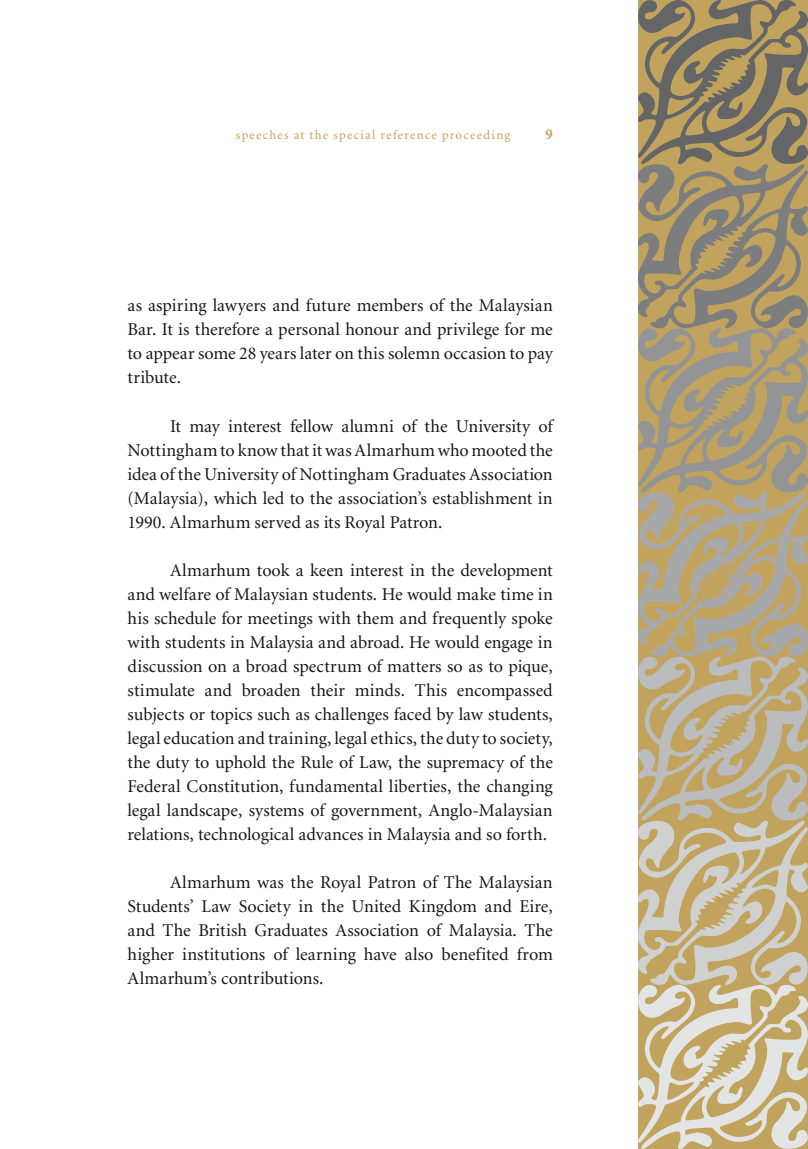
<style>
.page{position:relative;width:808px;height:1149px;background:#fff}
.page>*{position:absolute;margin:0;border:0;box-sizing:border-box;transform-origin:0 0}
.Main_Body_Text{font:18px/24px "Minion";color:#171518;text-align:justify}
.t1{font:700 15px "Minion";color:#c1a35d}
.t2{font:12.75px "Minion";letter-spacing:.1em;color:#c1a35d}
</style>
<div class="page">
<svg style="left:638px;top:0;width:170px;height:1148px;background:#b3a480"></svg>
<p class="t2" style="left:236px;top:128px;width:276px">speeches at the special reference proceeding</p>
<p class="t1" style="left:545px;top:126px;width:9px">9</p>
<p class="Main_Body_Text" style="left:128px;top:294px;width:427px">as aspiring lawyers and future members of the Malaysian Bar. It is therefore a personal honour and privilege for me to appear some 28 years later on this solemn occasion to pay tribute.</p>
<p class="Main_Body_Text" style="left:128px;top:414px;width:427px;text-indent:43px">It may interest fellow alumni of the University of Nottingham to know that it was Almarhum who mooted the idea of the University of Nottingham Graduates Association (Malaysia), which led to the association’s establishment in 1990. Almarhum served as its Royal Patron.</p>
<p class="Main_Body_Text" style="left:128px;top:558px;width:427px;text-indent:43px">Almarhum took a keen interest in the development and welfare of Malaysian students. He would make time in his schedule for meetings with them and frequently spoke with students in Malaysia and abroad. He would engage in discussion on a broad spectrum of matters so as to pique, stimulate and broaden their minds. This encompassed subjects or topics such as challenges faced by law students, legal education and training, legal ethics, the duty to society, the duty to uphold the Rule of Law, the supremacy of the Federal Constitution, fundamental liberties, the changing legal landscape, systems of government, Anglo-Malaysian relations, technological advances in Malaysia and so forth.</p>
<p class="Main_Body_Text" style="left:128px;top:870px;width:427px;text-indent:43px">Almarhum was the Royal Patron of The Malaysian Students’ Law Society in the United Kingdom and Eire, and The British Graduates Association of Malaysia. The higher institutions of learning have also benefited from Almarhum’s contributions.</p>
</div>
